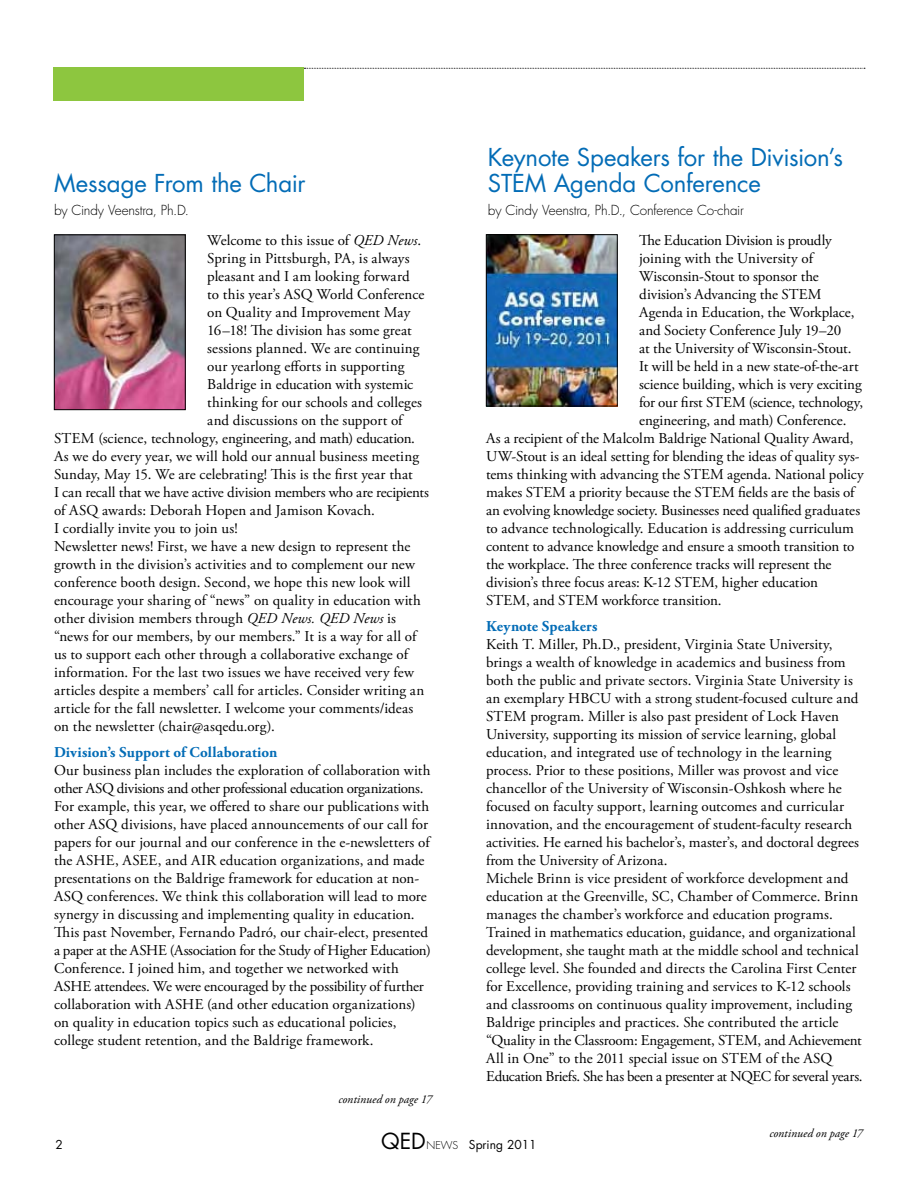
<style>
.page{position:relative;width:918px;height:1188px;background:#fff}
.page>*{position:absolute;margin:0;border:0;box-sizing:border-box;transform-origin:0 0}
.t1{font:24px/25.5px "Futura Std";letter-spacing:-.01em;color:#036cb6}
.t2{font:15px/18px "Adobe Garamond Pro";color:#000}
.t3{font:700 15px "Adobe Garamond Pro";letter-spacing:.01em;color:#036cb6}
.t4{font:15px "Adobe Garamond Pro";letter-spacing:-.02em;color:#000}
.t5{font:300 13.5px "Futura Std";letter-spacing:-.015em;color:#000}
.t6{font:italic 12px "Adobe Garamond Pro";color:#000}
.t7{font:12px "Futura Std";color:#000}
.s1{font-style:italic}
.s2{font-size:21.6px}
.s3{font-weight:300;font-size:10.65px}
</style>
<div class="page">
<div style="left:54px;top:68px;width:250px;height:33px;background:#8dc63f"></div>
<svg style="left:304px;top:68px;width:561px;height:1px"></svg>
<img style="left:56px;top:237px;width:128px;height:171px">
<div style="left:54px;top:235px;width:132px;height:175px;border:1px solid #000"></div>
<img style="left:488px;top:236px;width:128px;height:168px">
<div style="left:486px;top:234px;width:132px;height:172px;border:1px solid #000"></div>
<h1 class="t1" style="left:54px;top:170px;width:253px">Message From the Chair</h1>
<p class="t5" style="left:54px;top:202px;width:137px">by Cindy Veenstra, Ph.D.</p>
<p class="t2" style="left:207px;top:232px;width:216px">Welcome to this issue of <span class="s1">QED News</span>.</p>
<p class="t2" style="left:207px;top:250px;width:204px">Spring in Pittsburgh, PA, is always</p>
<p class="t2" style="left:207px;top:268px;width:204px">pleasant and I am looking forward</p>
<p class="t2" style="left:207px;top:286px;width:219px">to this year’s ASQ World Conference</p>
<p class="t2" style="left:207px;top:304px;width:205px">on Quality and Improvement May</p>
<p class="t2" style="left:207px;top:322px;width:206px">16–18! The division has some great</p>
<p class="t2" style="left:207px;top:340px;width:214px">sessions planned. We are continuing</p>
<p class="t2" style="left:207px;top:358px;width:199px">our yearlong efforts in supporting</p>
<p class="t2" style="left:207px;top:376px;width:208px">Baldrige in education with systemic</p>
<p class="t2" style="left:207px;top:394px;width:216px">thinking for our schools and colleges</p>
<p class="t2" style="left:207px;top:412px;width:197px">and discussions on the support of</p>
<p class="t2" style="left:54px;top:430px;width:363px">STEM (science, technology, engineering, and math) education.</p>
<p class="t2" style="left:54px;top:448px;width:367px">As we do every year, we will hold our annual business meeting</p>
<p class="t2" style="left:54px;top:466px;width:360px">Sunday, May 15. We are celebrating! This is the first year that</p>
<p class="t2" style="left:54px;top:484px;width:376px">I can recall that we have active division members who are recipients</p>
<p class="t2" style="left:54px;top:502px;width:322px">of ASQ awards: Deborah Hopen and Jamison Kovach.</p>
<p class="t2" style="left:54px;top:520px;width:185px">I cordially invite you to join us!</p>
<p class="t2" style="left:54px;top:538px;width:358px">Newsletter news! First, we have a new design to represent the</p>
<p class="t2" style="left:54px;top:556px;width:363px">growth in the division’s activities and to complement our new</p>
<p class="t2" style="left:54px;top:574px;width:358px">conference booth design. Second, we hope this new look will</p>
<p class="t2" style="left:54px;top:592px;width:369px">encourage your sharing of “news” on quality in education with</p>
<p class="t2" style="left:54px;top:610px;width:344px">other division members through <span class="s1">QED News. QED News</span> is</p>
<p class="t2" style="left:54px;top:628px;width:364px">“news for our members, by our members.” It is a way for all of</p>
<p class="t2" style="left:54px;top:646px;width:356px">us to support each other through a collaborative exchange of</p>
<p class="t2" style="left:54px;top:664px;width:361px">information. For the last two issues we have received very few</p>
<p class="t2" style="left:54px;top:682px;width:372px">articles despite a members’ call for articles. Consider writing an</p>
<p class="t2" style="left:54px;top:700px;width:361px">article for the fall newsletter. I welcome your comments/ideas</p>
<p class="t2" style="left:54px;top:718px;width:222px">on the newsletter (chair@asqedu.org).</p>
<p class="t3" style="left:54px;top:743px;width:225px">Division’s Support of Collaboration</p>
<p class="t2" style="left:54px;top:762px;width:378px">Our business plan includes the exploration of collaboration with other ASQ divisions and other professional education organizations.<br>For example, this year, we offered to share our publications with other ASQ divisions, have placed announcements of our call for papers for our journal and our conference in the e-newsletters of the ASHE, ASEE, and AIR education organizations, and made presentations on the Baldrige framework for education at non-ASQ conferences. We think this collaboration will lead to more synergy in discussing and implementing quality in education.<br>This past November, Fernando Padró, our chair-elect, presented a paper at the ASHE (Association for the Study of Higher Education)<br>Conference. I joined him, and together we networked with ASHE attendees. We were encouraged by the possibility of further collaboration with ASHE (and other education organizations) on quality in education topics such as educational policies, college student retention, and the Baldrige framework.</p>
<p class="t6" style="left:338px;top:1092px;width:95px">continued on page 17</p>
<h1 class="t1" style="left:488px;top:145px;width:357px">Keynote speakers for the Division’s stEM agenda Conference</h1>
<p class="t5" style="left:488px;top:202px;width:257px">by Cindy Veenstra, Ph.D., Conference Co-chair</p>
<p class="t4" style="left:639px;top:231px;width:194px">The Education Division is proudly</p>
<p class="t2" style="left:639px;top:250px;width:175px">joining with the University of</p>
<p class="t2" style="left:639px;top:268px;width:181px">Wisconsin-Stout to sponsor the</p>
<p class="t2" style="left:639px;top:286px;width:184px">division’s Advancing the STEM</p>
<p class="t2" style="left:639px;top:304px;width:217px">Agenda in Education, the Workplace,</p>
<p class="t2" style="left:639px;top:322px;width:204px">and Society Conference July 19–20</p>
<p class="t2" style="left:639px;top:340px;width:214px">at the University of Wisconsin-Stout.</p>
<p class="t2" style="left:639px;top:358px;width:221px">It will be held in a new state-of-the-art</p>
<p class="t2" style="left:639px;top:376px;width:224px">science building, which is very exciting</p>
<p class="t2" style="left:639px;top:394px;width:225px">for our first STEM (science, technology,</p>
<p class="t2" style="left:639px;top:412px;width:209px">engineering, and math) Conference.</p>
<p class="t2" style="left:486px;top:430px;width:369px">As a recipient of the Malcolm Baldrige National Quality Award,</p>
<p class="t2" style="left:486px;top:448px;width:375px">UW-Stout is an ideal setting for blending the ideas of quality sys-</p>
<p class="t2" style="left:486px;top:466px;width:379px">tems thinking with advancing the STEM agenda. National policy</p>
<p class="t2" style="left:486px;top:484px;width:370px">makes STEM a priority because the STEM fields are the basis of</p>
<p class="t2" style="left:486px;top:502px;width:376px">an evolving knowledge society. Businesses need qualified graduates</p>
<p class="t2" style="left:486px;top:520px;width:370px">to advance technologically. Education is addressing curriculum</p>
<p class="t2" style="left:486px;top:538px;width:370px">content to advance knowledge and ensure a smooth transition to</p>
<p class="t2" style="left:486px;top:556px;width:347px">the workplace. The three conference tracks will represent the</p>
<p class="t2" style="left:486px;top:574px;width:334px">division’s three focus areas: K-12 STEM, higher education</p>
<p class="t2" style="left:486px;top:592px;width:237px">STEM, and STEM workforce transition.</p>
<p class="t3" style="left:486px;top:617px;width:113px">Keynote Speakers</p>
<p class="t2" style="left:486px;top:636px;width:378px">Keith T. Miller, Ph.D., president, Virginia State University, brings a wealth of knowledge in academics and business from both the public and private sectors. Virginia State University is an exemplary HBCU with a strong student-focused culture and STEM program. Miller is also past president of Lock Haven University, supporting its mission of service learning, global education, and integrated use of technology in the learning process. Prior to these positions, Miller was provost and vice chancellor of the University of Wisconsin-Oshkosh where he focused on faculty support, learning outcomes and curricular innovation, and the encouragement of student-faculty research activities. He earned his bachelor’s, master’s, and doctoral degrees from the University of Arizona.<br>Michele Brinn is vice president of workforce development and education at the Greenville, SC, Chamber of Commerce. Brinn manages the chamber’s workforce and education programs.<br>Trained in mathematics education, guidance, and organizational development, she taught math at the middle school and technical college level. She founded and directs the Carolina First Center for Excellence, providing training and services to K-12 schools and classrooms on continuous quality improvement, including Baldrige principles and practices. She contributed the article “Quality in the Classroom: Engagement, STEM, and Achievement All in One” to the 2011 special issue on STEM of the ASQ Education Briefs. She has been a presenter at NQEC for several years.</p>
<p class="t7" style="left:55px;top:1137px;width:9px">2</p>
<p class="t7" style="left:381px;top:1137px;width:157px"><span class="s2">QED</span><span class="s3">NEWS</span> spring 2011</p>
<p class="t6" style="left:769px;top:1126px;width:95px">continued on page 17</p>
</div>
